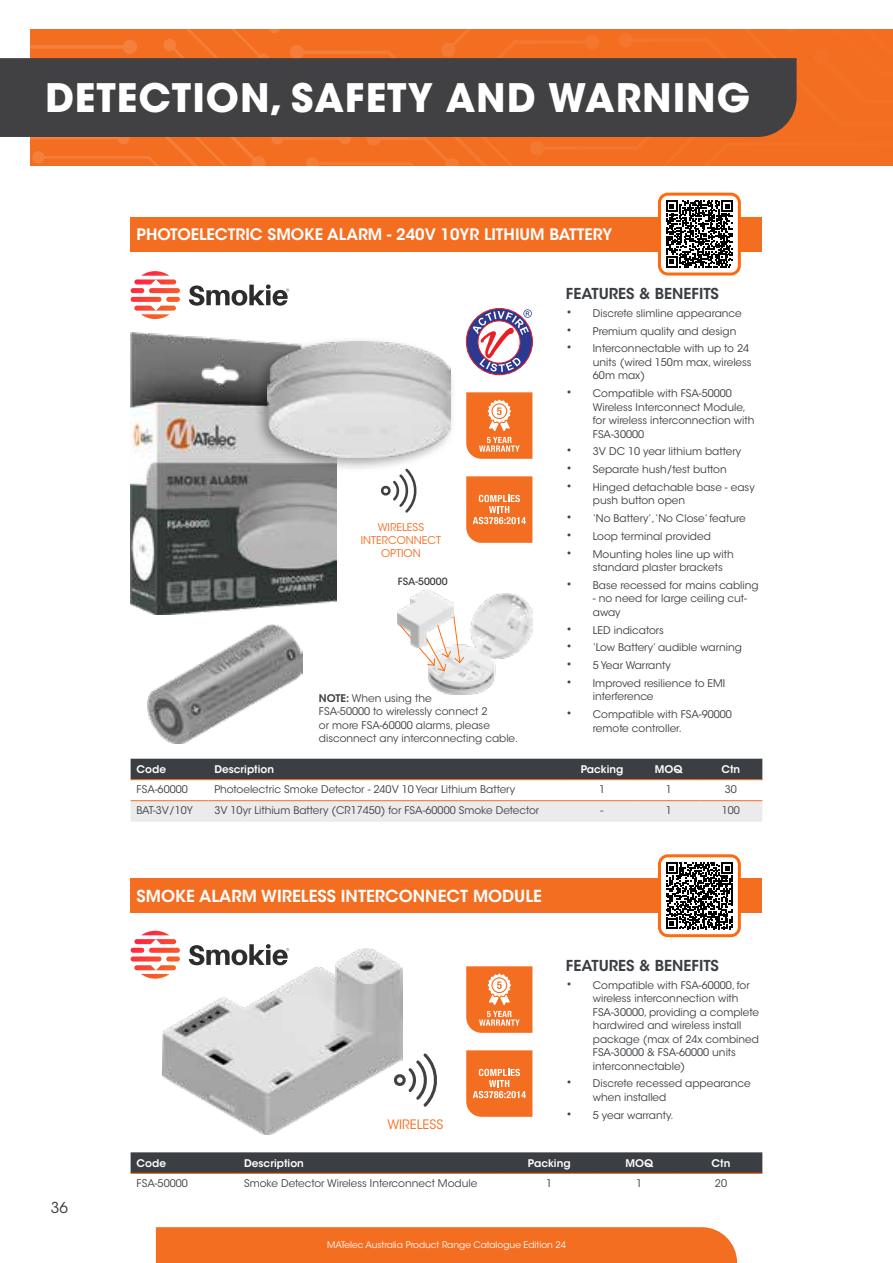
<style>
.page{position:relative;width:893px;height:1263px;background:#fff}
.page>*{position:absolute;margin:0;border:0;box-sizing:border-box;transform-origin:0 0}
.t1{font:700 39px "ITC Avant Garde Std";letter-spacing:.025em;color:#fff}
.t2{font:600 16.5px "ITC Avant Garde Std";color:#fff}
.t3{font:600 15.75px "ITC Avant Garde Std";color:#fff}
.t4{font:600 15px "ITC Avant Garde Std";color:#3b3e42}
.t5{font:15px "ITC Avant Garde Std";color:#3b3e42}
.t6{font:12.9px "ITC Avant Garde Std";color:#f36e21}
.t7{font:10.65px/12.8px "ITC Avant Garde Std";color:#f36e21;text-align:center}
.t8{font:10.5px/13.5px "ITC Avant Garde Std";color:#3b3e42}
.t9{font:10.5px/13.5px "ITC Avant Garde Std";color:#414042}
.t10{font:600 10.5px "ITC Avant Garde Std";color:#fff}
.t11{font:500 9.9px "ITC Avant Garde Std";color:#3b3e42}
.t12{font:9px "ITC Avant Garde Std";color:#fff}
.s1{font-weight:600}
.s2{font-size:13.5px;color:#414042}
</style>
<div class="page">
<div style="left:156px;top:1227px;width:581px;height:36px;background:#f36e21"></div>
<svg style="left:30px;top:29px;width:863px;height:137px;background:#f36f23"></svg>
<div style="left:0;top:58px;width:797px;height:79px;background:#414042"></div>
<div style="left:131px;top:217px;width:631px;height:35px;background:#f36e21"></div>
<div style="left:131px;top:759px;width:631px;height:20px;background:#3b3e42"></div>
<div style="left:131px;top:801px;width:631px;height:21px;background:#ebebec"></div>
<hr style="left:131px;top:800px;width:77px;height:1px;background:#f36e21">
<hr style="left:208px;top:800px;width:358px;height:1px;background:#f36e21">
<hr style="left:566px;top:800px;width:72px;height:1px;background:#f36e21">
<hr style="left:638px;top:800px;width:61px;height:1px;background:#f36e21">
<hr style="left:699px;top:800px;width:63px;height:1px;background:#f36e21">
<hr style="left:131px;top:779px;width:77px;height:1px;background:#f36e21">
<hr style="left:208px;top:779px;width:358px;height:1px;background:#f36e21">
<hr style="left:566px;top:779px;width:72px;height:1px;background:#f36e21">
<hr style="left:638px;top:779px;width:61px;height:1px;background:#f36e21">
<hr style="left:699px;top:779px;width:63px;height:1px;background:#f36e21">
<div style="left:659px;top:194px;width:80px;height:80px;background:#fff;border-radius:9px"></div>
<svg style="left:666px;top:201px;width:67px;height:66px"></svg>
<div style="left:658px;top:193px;width:83px;height:83px;border:3px solid #ff6a0c;border-radius:9px"></div>
<svg style="left:466px;top:476px;width:66px;height:67px;background:#f47e3b"></svg>
<svg style="left:466px;top:392px;width:66px;height:67px;background:#f48544"></svg>
<svg style="left:466px;top:308px;width:67px;height:67px"></svg>
<svg style="left:380px;top:472px;width:37px;height:41px"></svg>
<img style="left:429px;top:594px;width:104px;height:100px">
<svg style="left:415px;top:594px;width:50px;height:78px"></svg>
<img style="left:397px;top:589px;width:56px;height:58px">
<img style="left:131px;top:332px;width:206px;height:282px">
<div style="left:253px;top:336px;width:204px;height:136px;background:#000;opacity:.35"></div>
<img style="left:268px;top:342px;width:183px;height:115px">
<div style="left:131px;top:878px;width:631px;height:35px;background:#f36e21"></div>
<svg style="left:131px;top:1152px;width:631px;height:21px;background:#404144"></svg>
<hr style="left:131px;top:1173px;width:107px;height:1px;background:#f36e21">
<hr style="left:238px;top:1173px;width:262px;height:1px;background:#f36e21">
<hr style="left:500px;top:1173px;width:99px;height:1px;background:#f36e21">
<hr style="left:599px;top:1173px;width:81px;height:1px;background:#f36e21">
<hr style="left:680px;top:1173px;width:82px;height:1px;background:#f36e21">
<div style="left:659px;top:856px;width:80px;height:80px;background:#fff;border-radius:9px"></div>
<svg style="left:666px;top:862px;width:67px;height:67px"></svg>
<div style="left:658px;top:854px;width:83px;height:83px;border:3px solid #ff6a0c;border-radius:9px"></div>
<img style="left:163px;top:948px;width:239px;height:186px">
<svg style="left:466px;top:1050px;width:66px;height:67px;background:#f47e3b"></svg>
<svg style="left:466px;top:966px;width:66px;height:67px;background:#f48544"></svg>
<svg style="left:393px;top:1053px;width:44px;height:54px"></svg>
<img style="left:148px;top:624px;width:154px;height:120px">
<svg style="left:131px;top:271px;width:49px;height:48px"></svg>
<svg style="left:189px;top:284px;width:100px;height:22px"></svg>
<svg style="left:131px;top:931px;width:49px;height:48px"></svg>
<svg style="left:189px;top:944px;width:100px;height:21px"></svg>
<h1 class="t1" style="left:45px;top:72px;width:707px">DETECTION, SAFETY AND WARNING</h1>
<h3 class="t3" style="left:137px;top:224px;width:477px">PHOTOELECTRIC SMOKE ALARM - 240V 10YR LITHIUM BATTERY</h3>
<p class="t7" style="left:361px;top:521px;width:82px">WIRELESS<br>INTERCONNECT<br>OPTION</p>
<p class="t11" style="left:398px;top:575px;width:51px">FSA-50000</p>
<p class="t9" style="left:319px;top:691px;width:201px"><span class="s1">NOTE:</span> When using the<br>FSA-50000 to wirelessly connect 2<br>or more FSA-60000 alarms, please disconnect any interconnecting cable.</p>
<h3 class="t4" style="left:566px;top:284px;width:155px">FEATURES &amp; BENEFITS</h3>
<p class="t8" style="left:566px;top:306px;width:177px"><span class="s2">•</span> Discrete slimline appearance</p>
<p class="t8" style="left:566px;top:324px;width:172px"><span class="s2">•</span> Premium quality and design</p>
<p class="t8" style="left:593px;top:342px;width:160px;text-indent:-27px"><span class="s2">•</span> Interconnectable with up to 24 units (wired 150m max, wireless<br>60m max)</p>
<p class="t8" style="left:593px;top:387px;width:163px;text-indent:-27px"><span class="s2">•</span> Compatible with FSA-50000<br>Wireless Interconnect Module, for wireless interconnection with<br>FSA-30000</p>
<p class="t8" style="left:566px;top:445px;width:177px"><span class="s2">•</span> 3V DC 10 year lithium battery</p>
<p class="t8" style="left:566px;top:463px;width:162px"><span class="s2">•</span> Separate hush/test button</p>
<p class="t8" style="left:593px;top:480px;width:163px;text-indent:-27px"><span class="s2">•</span> Hinged detachable base - easy push button open</p>
<p class="t8" style="left:566px;top:512px;width:181px"><span class="s2">•</span> ‘No Battery’,‘No Close’ feature</p>
<p class="t8" style="left:566px;top:529px;width:147px"><span class="s2">•</span> Loop terminal provided</p>
<p class="t8" style="left:593px;top:547px;width:142px;text-indent:-27px"><span class="s2">•</span> Mounting holes line up with standard plaster brackets</p>
<p class="t8" style="left:566px;top:578px;width:194px"><span class="s2">•</span> Base recessed for mains cabling</p>
<p class="t8" style="left:593px;top:592px;width:156px">- no need for large ceiling cut&shy;away</p>
<p class="t8" style="left:566px;top:623px;width:100px"><span class="s2">•</span> LED indicators</p>
<p class="t8" style="left:566px;top:641px;width:178px"><span class="s2">•</span> ‘Low Battery’ audible warning</p>
<p class="t8" style="left:566px;top:659px;width:106px"><span class="s2">•</span> 5 Year Warranty</p>
<p class="t8" style="left:593px;top:676px;width:134px;text-indent:-27px"><span class="s2">•</span> Improved resilience to EMI interference</p>
<p class="t8" style="left:593px;top:708px;width:141px;text-indent:-27px"><span class="s2">•</span> Compatible with FSA-90000 remote controller.</p>
<p class="t10" style="left:137px;top:763px;width:31px">Code</p>
<p class="t10" style="left:214px;top:763px;width:61px">Description</p>
<p class="t10" style="left:581px;top:763px;width:44px">Packing</p>
<p class="t10" style="left:655px;top:763px;width:29px">MOQ</p>
<p class="t10" style="left:721px;top:763px;width:20px">Ctn</p>
<p class="t9" style="left:137px;top:783px;width:53px">FSA-60000</p>
<p class="t9" style="left:214px;top:783px;width:302px">Photoelectric Smoke Detector - 240V 10 Year Lithium Battery</p>
<p class="t9" style="left:599px;top:783px;width:8px">1</p>
<p class="t9" style="left:666px;top:783px;width:8px">1</p>
<p class="t9" style="left:725px;top:783px;width:14px">30</p>
<p class="t9" style="left:137px;top:804px;width:58px">BAT-3V/10Y</p>
<p class="t9" style="left:214px;top:804px;width:326px">3V 10yr Lithium Battery (CR17450) for FSA-60000 Smoke Detector</p>
<p class="t9" style="left:601px;top:804px;width:4px">-</p>
<p class="t9" style="left:666px;top:804px;width:8px">1</p>
<p class="t9" style="left:722px;top:804px;width:20px">100</p>
<h2 class="t2" style="left:137px;top:886px;width:407px">SMOKE ALARM WIRELESS INTERCONNECT MODULE</h2>
<p class="t6" style="left:387px;top:1116px;width:58px">WIRELESS</p>
<h3 class="t4" style="left:566px;top:956px;width:155px">FEATURES &amp; BENEFITS</h3>
<p class="t8" style="left:593px;top:978px;width:168px;text-indent:-27px"><span class="s2">•</span> Compatible with FSA-60000, for wireless interconnection with<br>FSA-30000, providing a complete hardwired and wireless install package (max of 24x combined<br>FSA-30000 &amp; FSA-60000 units interconnectable)</p>
<p class="t8" style="left:593px;top:1077px;width:159px;text-indent:-27px"><span class="s2">•</span> Discrete recessed appearance when installed</p>
<p class="t8" style="left:566px;top:1108px;width:109px"><span class="s2">•</span> 5 year warranty.</p>
<h3 class="t5" style="left:51px;top:1198px;width:19px">36</h3>
<p class="t10" style="left:137px;top:1156px;width:31px">Code</p>
<p class="t10" style="left:244px;top:1156px;width:61px">Description</p>
<p class="t10" style="left:528px;top:1156px;width:44px">Packing</p>
<p class="t10" style="left:625px;top:1156px;width:29px">MOQ</p>
<p class="t10" style="left:712px;top:1156px;width:20px">Ctn</p>
<p class="t9" style="left:137px;top:1177px;width:53px">FSA-50000</p>
<p class="t9" style="left:244px;top:1177px;width:235px">Smoke Detector Wireless Interconnect Module</p>
<p class="t9" style="left:546px;top:1177px;width:8px">1</p>
<p class="t9" style="left:636px;top:1177px;width:8px">1</p>
<p class="t9" style="left:715px;top:1177px;width:14px">20</p>
<p class="t12" style="left:327px;top:1239px;width:240px">MATelec Australia Product Range Catalogue Edition 24</p>
</div>
